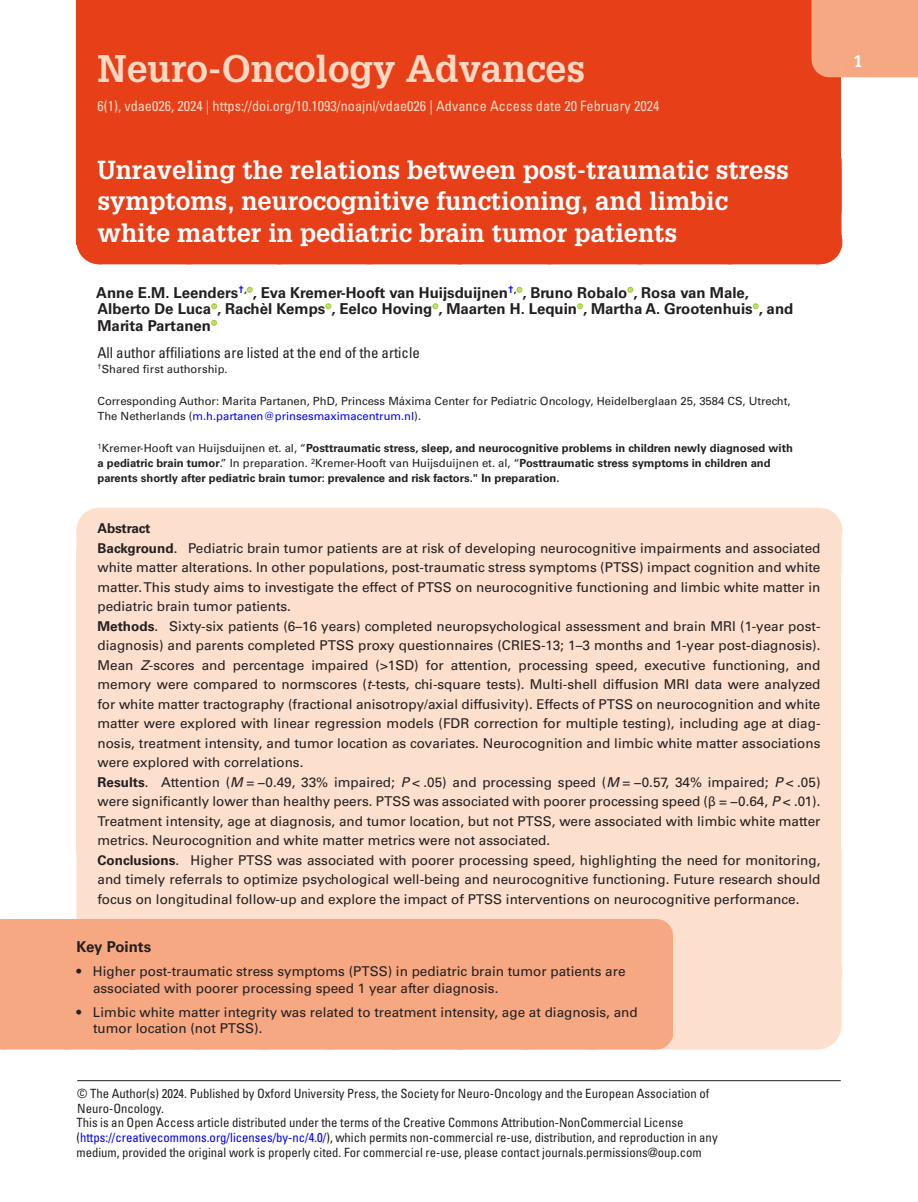
<style>
.page{position:relative;width:918px;height:1202px;background:#fff}
.page>*{position:absolute;margin:0;border:0;box-sizing:border-box;transform-origin:0 0}
.t1{font:700 37.5px "Glypha LT Std";color:#fdd8c3}
.Article_Title{font:700 25.5px/31.5px "Glypha LT Std";color:#fff}
.t2{font:700 16.5px "Glypha LT Std";color:#fff}
.Authors{font:700 15px/16.5px "Univers LT Std";color:#231f20}
.Aff_Text{font:condensed 15px "Univers LT Std";color:#231f20}
.Keywords_Title{font:700 15px "Univers LT Std";color:#231f20}
.t3{font:condensed 14.25px "Univers LT Std";color:#fdd8c3}
.Abstract_Mid{font:13.5px/19.5px "Univers LT Std";color:#231f20;text-align:justify}
.Abstract_First{font:13.5px/19.5px "Univers LT Std";color:#231f20;text-align:justify}
.Abstract_Last{font:13.5px/19.5px "Univers LT Std";color:#231f20;text-align:justify}
.Keypoints1{font:13.5px/16.5px "Univers LT Std";color:#231f20}
.Keypoints2{font:13.5px/16.5px "Univers LT Std";color:#231f20}
.Abstract_Title{font:700 13.5px "Univers LT Std";letter-spacing:-.015em;color:#231f20}
.License{font:condensed 12.75px/15px "Univers LT Std";color:#231f20}
.CopyrightLine{font:condensed 12.75px/15px "Univers LT Std";color:#231f20}
.FM_Correspondence1{font:700 11.25px/15px "Univers LT Std";color:#231f20}
.FM_Correspondence{font:11.25px/15px "Univers LT Std";color:#231f20}
.FM_Correspondence1-2{font:11.25px "Univers LT Std";color:#231f20}
.s1{color:#00f}
.s2{font-weight:400}
.s3{font-weight:700}
.s4{font-style:italic}
.s5{font-family:"Myriad Pro"}
</style>
<div class="page">
<div style="left:76px;top:0;width:766px;height:179px;background:#e73f18"></div>
<div style="left:812px;top:0;width:106px;height:77px;background:#f5a882"></div>
<hr style="left:77px;top:1080px;width:764px;height:1px;background:#1d1e1f">
<svg style="left:247px;top:287px;width:6px;height:6px"></svg>
<svg style="left:516px;top:287px;width:6px;height:6px"></svg>
<svg style="left:627px;top:287px;width:6px;height:6px"></svg>
<svg style="left:211px;top:303px;width:6px;height:6px"></svg>
<svg style="left:325px;top:303px;width:6px;height:6px"></svg>
<svg style="left:432px;top:303px;width:6px;height:6px"></svg>
<svg style="left:577px;top:303px;width:6px;height:6px"></svg>
<svg style="left:753px;top:303px;width:6px;height:6px"></svg>
<svg style="left:211px;top:320px;width:6px;height:6px"></svg>
<div style="left:99px;top:508px;width:720px;height:45px;background:#fcdfcd"></div>
<hr style="left:819px;top:508px;width:1px;height:45px;background:#fcdfcd">
<div style="left:76px;top:550px;width:766px;height:69px;background:#fcdfcd"></div>
<div style="left:76px;top:529px;width:766px;height:45px;background:#fcdfcd"></div>
<div style="left:76px;top:616px;width:766px;height:159px;background:#fcdfcd"></div>
<div style="left:76px;top:772px;width:766px;height:81px;background:#fcdfcd"></div>
<div style="left:76px;top:849px;width:766px;height:200px;background:#fcdfcd"></div>
<div style="left:99px;top:949px;width:720px;height:45px;background:#fcdfcd"></div>
<hr style="left:819px;top:949px;width:1px;height:45px;background:#fcdfcd">
<div style="left:2px;top:919px;width:654px;height:33px;background:#f5a882"></div>
<svg style="left:657px;top:919px;width:117px;height:75px"></svg>
<hr style="left:656px;top:919px;width:1px;height:33px;background:#f5a882">
<div style="left:0;top:952px;width:672px;height:44px;background:#f5a882"></div>
<div style="left:0;top:993px;width:672px;height:43px;background:#f5a882"></div>
<div style="left:2px;top:1016px;width:654px;height:33px;background:#f5a882"></div>
<hr style="left:656px;top:1016px;width:1px;height:33px;background:#f5a882">
<div style="left:76px;top:160px;width:766px;height:84px;background:#e73f18"></div>
<div style="left:99px;top:219px;width:720px;height:45px;background:#e73f18"></div>
<hr style="left:819px;top:219px;width:1px;height:45px;background:#e73f18">
<h1 class="t1" style="left:98px;top:46px;width:489px">Neuro-Oncology Advances</h1>
<p class="t3" style="left:98px;top:97px;width:563px">6(1), vdae026, 2024 | https://doi.org/10.1093/noajnl/vdae026 | Advance Access date 20 February 2024</p>
<h1 class="Article_Title" style="left:98px;top:153px;width:693px">Unraveling the relations between post-traumatic stress symptoms, neurocognitive functioning, and limbic white matter in pediatric brain tumor patients</h1>
<p class="Authors" style="left:96px;top:284px;width:699px">Anne E.M. Leenders<sup>†</sup><sup>,</sup> , Eva Kremer-Hooft van Huijsduijnen<sup>†</sup><sup>,</sup> , Bruno Robalo , Rosa van Male,<br>Alberto De Luca , Rachèl Kemps , Eelco Hoving , Maarten H. Lequin , Martha A. Grootenhuis , and<br>Marita Partanen</p>
<p class="Aff_Text" style="left:98px;top:343px;width:324px">All author affiliations are listed at the end of the article</p>
<p class="FM_Correspondence1-2" style="left:98px;top:362px;width:132px"><sup>†</sup>Shared first authorship.</p>
<p class="FM_Correspondence" style="left:97px;top:393px;width:695px">Corresponding Author: Marita Partanen, PhD, Princess Máxima Center for Pediatric Oncology, Heidelberglaan 25, 3584 CS, Utrecht,<br>The Netherlands (<span class="s1">m.h.partanen@prinsesmaximacentrum.nl</span>).</p>
<p class="FM_Correspondence1" style="left:97px;top:441px;width:697px"><sup>1</sup><span class="s2">Kremer-Hooft van Huijsduijnen et. al, “</span>Posttraumatic stress, sleep, and neurocognitive problems in children newly diagnosed with a pediatric brain tumor<span class="s2">.” In preparation.</span> <sup>2</sup><span class="s2">Kremer-Hooft van Huijsduijnen et. al, “</span>Posttraumatic stress symptoms in children and parents shortly after pediatric brain tumor: prevalence and risk factors." In preparation.</p>
<h2 class="Abstract_Title" style="left:98px;top:520px;width:55px">Abstract</h2>
<p class="Abstract_First" style="left:97px;top:538px;width:725px"><span class="s3">Background</span>. Pediatric brain tumor patients are at risk of developing neurocognitive impairments and associated white matter alterations. In other populations, post-traumatic stress symptoms (PTSS) impact cognition and white matter. This study aims to investigate the effect of PTSS on neurocognitive functioning and limbic white matter in pediatric brain tumor patients.</p>
<p class="Abstract_Mid" style="left:97px;top:616px;width:725px"><span class="s3">Methods</span>. Sixty-six patients (6–16 years) completed neuropsychological assessment and brain MRI (1-year post&shy;diagnosis) and parents completed PTSS proxy questionnaires (CRIES-13; 1–3 months and 1-year post-diagnosis).<br>Mean <span class="s4">Z</span>-scores and percentage impaired (&gt;1SD) for attention, processing speed, executive functioning, and memory were compared to normscores (<span class="s4">t</span>-tests, chi-square tests). Multi-shell diffusion MRI data were analyzed for white matter tractography (fractional anisotropy/axial diffusivity). Effects of PTSS on neurocognition and white matter were explored with linear regression models (FDR correction for multiple testing), including age at diag&shy;nosis, treatment intensity, and tumor location as covariates. Neurocognition and limbic white matter associations were explored with correlations.</p>
<p class="Abstract_Mid" style="left:97px;top:772px;width:725px"><span class="s3">Results</span>. Attention (<span class="s4">M</span> = −0.49, 33% impaired; <span class="s4">P</span> &lt; .05) and processing speed (<span class="s4">M</span> = −0.57, 34% impaired; <span class="s4">P</span> &lt; .05) were significantly lower than healthy peers. PTSS was associated with poorer processing speed (<span class="s5">β</span> = −0.64, <span class="s4">P</span> &lt; .01).<br>Treatment intensity, age at diagnosis, and tumor location, but not PTSS, were associated with limbic white matter metrics. Neurocognition and white matter metrics were not associated.</p>
<p class="Abstract_Last" style="left:98px;top:850px;width:725px"><span class="s3">Conclusions</span>. Higher PTSS was associated with poorer processing speed, highlighting the need for monitoring, and timely referrals to optimize psychological well-being and neurocognitive functioning. Future research should focus on longitudinal follow-up and explore the impact of PTSS interventions on neurocognitive performance.</p>
<p class="Keywords_Title" style="left:76px;top:938px;width:76px">Key Points</p>
<p class="Keypoints1" style="left:93px;top:963px;width:534px;text-indent:-16px">• Higher post-traumatic stress symptoms (PTSS) in pediatric brain tumor patients are associated with poorer processing speed 1 year after diagnosis.</p>
<p class="Keypoints2" style="left:93px;top:1003px;width:546px;text-indent:-16px">• Limbic white matter integrity was related to treatment intensity, age at diagnosis, and tumor location (not PTSS).</p>
<p class="CopyrightLine" style="left:77px;top:1085px;width:634px">© The Author(s) 2024. Published by Oxford University Press, the Society for Neuro-Oncology and the European Association of<br>Neuro-Oncology.</p>
<p class="License" style="left:76px;top:1114px;width:643px">This is an Open Access article distributed under the terms of the Creative Commons Attribution-NonCommercial License (<span class="s1">https://creativecommons.org/licenses/by-nc/4.0/</span>), which permits non-commercial re-use, distribution, and reproduction in any medium, provided the original work is properly cited. For commercial re-use, please contact journals.permissions@oup.com</p>
<p class="t2" style="left:853px;top:50px;width:11px">1</p>
</div>
